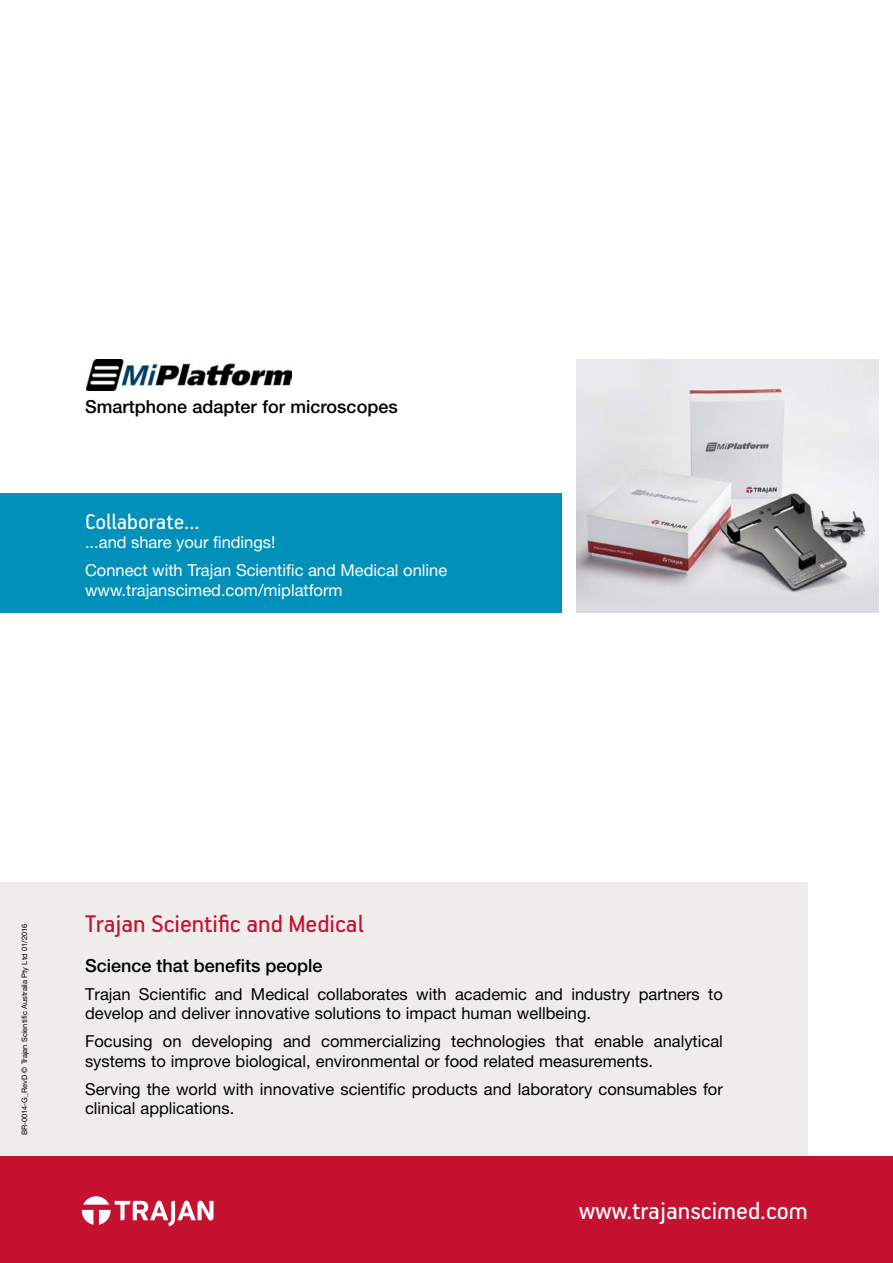
<style>
.page{position:relative;width:893px;height:1263px;background:#fff}
.page>*{position:absolute;margin:0;border:0;box-sizing:border-box;transform-origin:0 0}
.t1{font:27px "PF Handbook Pro";color:#c41230}
.t2{font:27px "PF Handbook Pro";color:#fff}
.t3{font:24px "PF Handbook Pro";color:#fff}
.t4{font:500 18px "Helvetica Neue";color:#000}
.t5{font:16.5px/19.5px "Helvetica Neue";color:#000}
.t6{font:16.5px/28px "Helvetica Neue";color:#fff}
.t7{font:7.5px "Helvetica Neue";color:#000}
</style>
<div class="page">
<img style="left:576px;top:360px;width:303px;height:252px">
<div style="left:0;top:882px;width:808px;height:381px;background:#eeedec"></div>
<div style="left:0;top:1157px;width:893px;height:106px;background:#c41230"></div>
<svg style="left:82px;top:1196px;width:131px;height:30px"></svg>
<img style="left:87px;top:360px;width:204px;height:31px">
<div style="left:0;top:493px;width:561px;height:119px;background:#0090ba"></div>
<p class="t4" style="left:85px;top:396px;width:314px">Smartphone adapter for microscopes</p>
<h2 class="t3" style="left:85px;top:507px;width:116px">Collaborate...</h2>
<p class="t6" style="left:85px;top:528px;width:364px">...and share your findings!<br>Connect with Trajan Scientific and Medical online</p>
<p class="t6" style="left:85px;top:575px;width:259px">www.trajanscimed.com/miplatform</p>
<p class="t7" style="left:20px;top:1135px;width:213px;rotate:-90deg">BR-0014-G_RevD © Trajan Scientific Australia Pty Ltd 01/2016</p>
<h1 class="t1" style="left:85px;top:908px;width:280px">Trajan Scientific and Medical</h1>
<p class="t4" style="left:85px;top:955px;width:239px">Science that benefits people</p>
<p class="t5" style="left:85px;top:984px;width:639px">Trajan Scientific and Medical collaborates with academic and industry partners to develop and deliver innovative solutions to impact human wellbeing.</p>
<p class="t5" style="left:85px;top:1031px;width:639px">Focusing on developing and commercializing technologies that enable analytical systems to improve biological, environmental or food related measurements.</p>
<p class="t5" style="left:85px;top:1079px;width:639px">Serving the world with innovative scientific products and laboratory consumables for clinical applications.</p>
<h1 class="t2" style="left:579px;top:1195px;width:230px">www.trajanscimed.com</h1>
</div>
